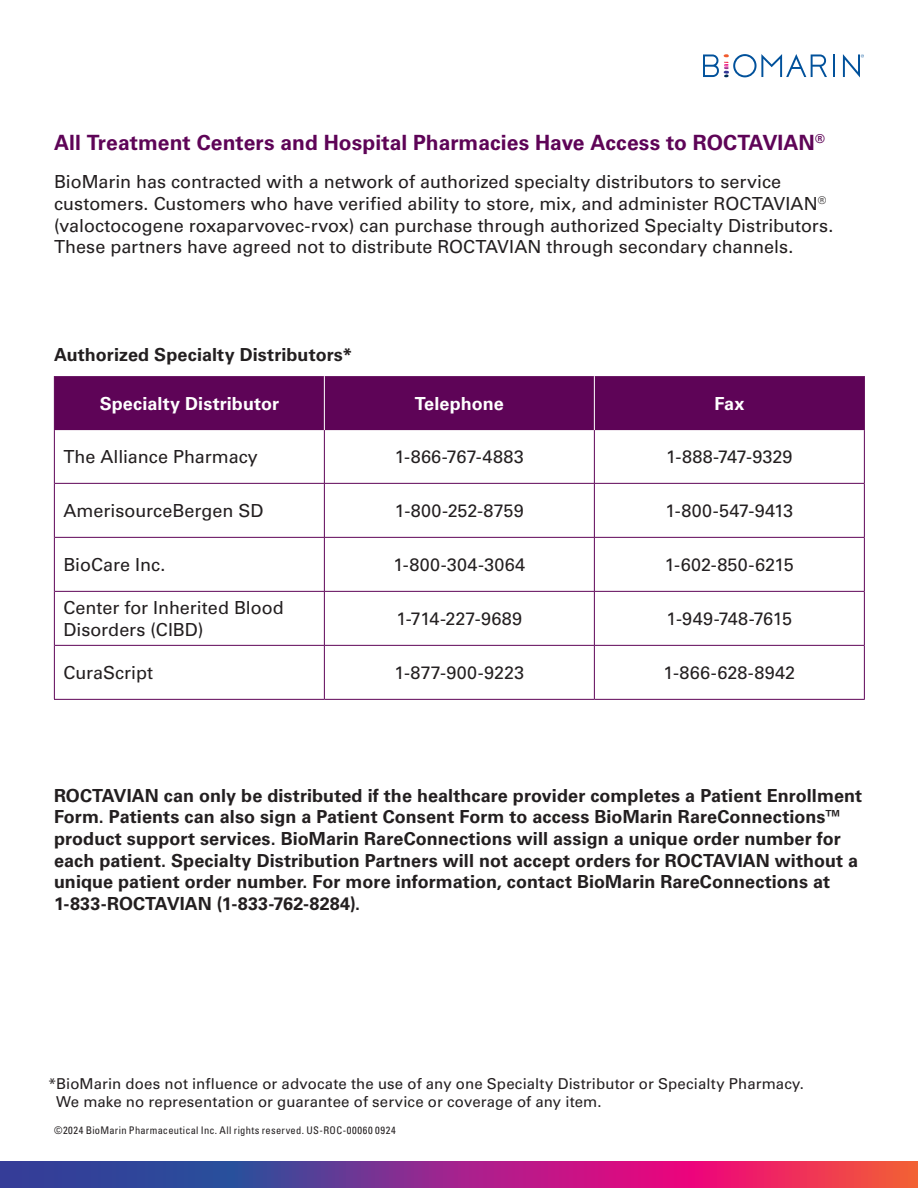
<style>
.page{position:relative;width:918px;height:1188px;background:#fff}
.page>*{position:absolute;margin:0;border:0;box-sizing:border-box;transform-origin:0 0}
.t1{font:700 21px "Univers LT Std";letter-spacing:.005em;color:#5e0457}
.Body_Copy{font:18px/21.6px "Univers LT Std";color:#231f20}
.Body_Copy-2{font:700 18px/21.6px "Univers LT Std";letter-spacing:.005em;color:#231f20}
.Subhead{font:700 18px "Univers LT Std";letter-spacing:.005em;color:#231f20}
.Table_Headers{font:700 18px "Univers LT Std";letter-spacing:.005em;color:#fff}
.Body_Copy-3{font:18px "Univers LT Std";letter-spacing:-.02em;color:#231f20}
.Footnote{font:15px/18px "Univers LT Std";letter-spacing:.005em;color:#231f20}
.t2{font:condensed 10.5px "Univers LT Std";letter-spacing:.025em;color:#231f20}
</style>
<div class="page">
<hr style="left:833px;top:54px;width:2px;height:23px;background:#01519b">
<svg style="left:843px;top:54px;width:21px;height:24px"></svg>
<svg style="left:703px;top:54px;width:124px;height:23px"></svg>
<svg style="left:0;top:1161px;width:918px;height:27px;background:#933083"></svg>
<div style="left:55px;top:376px;width:809px;height:54px;background:#5e0457"></div>
<hr style="left:54px;top:376px;width:1px;height:54px;background:#5e0457">
<hr style="left:864px;top:376px;width:1px;height:54px;background:#5e0457">
<hr style="left:324px;top:376px;width:1px;height:54px;background:#fff">
<hr style="left:594px;top:376px;width:1px;height:54px;background:#fff">
<hr style="left:324px;top:430px;width:1px;height:53px;background:#5e0457">
<hr style="left:594px;top:430px;width:1px;height:53px;background:#5e0457">
<hr style="left:55px;top:483px;width:269px;height:1px;background:#5e0457">
<hr style="left:324px;top:483px;width:270px;height:1px;background:#5e0457">
<hr style="left:324px;top:484px;width:1px;height:53px;background:#5e0457">
<hr style="left:594px;top:483px;width:270px;height:1px;background:#5e0457">
<hr style="left:594px;top:484px;width:1px;height:53px;background:#5e0457">
<hr style="left:55px;top:537px;width:269px;height:1px;background:#5e0457">
<hr style="left:324px;top:537px;width:270px;height:1px;background:#5e0457">
<hr style="left:324px;top:538px;width:1px;height:53px;background:#5e0457">
<hr style="left:594px;top:537px;width:270px;height:1px;background:#5e0457">
<hr style="left:594px;top:538px;width:1px;height:53px;background:#5e0457">
<hr style="left:55px;top:591px;width:269px;height:1px;background:#5e0457">
<hr style="left:324px;top:591px;width:270px;height:1px;background:#5e0457">
<hr style="left:324px;top:592px;width:1px;height:53px;background:#5e0457">
<hr style="left:594px;top:591px;width:270px;height:1px;background:#5e0457">
<hr style="left:594px;top:592px;width:1px;height:53px;background:#5e0457">
<hr style="left:55px;top:645px;width:269px;height:1px;background:#5e0457">
<hr style="left:324px;top:645px;width:270px;height:1px;background:#5e0457">
<hr style="left:324px;top:646px;width:1px;height:53px;background:#5e0457">
<hr style="left:594px;top:645px;width:270px;height:1px;background:#5e0457">
<hr style="left:594px;top:646px;width:1px;height:53px;background:#5e0457">
<hr style="left:54px;top:430px;width:1px;height:53px;background:#5e0457">
<hr style="left:864px;top:430px;width:1px;height:53px;background:#5e0457">
<hr style="left:54px;top:483px;width:1px;height:54px;background:#5e0457">
<hr style="left:864px;top:483px;width:1px;height:54px;background:#5e0457">
<hr style="left:54px;top:537px;width:1px;height:54px;background:#5e0457">
<hr style="left:864px;top:537px;width:1px;height:54px;background:#5e0457">
<hr style="left:54px;top:591px;width:1px;height:54px;background:#5e0457">
<hr style="left:864px;top:591px;width:1px;height:54px;background:#5e0457">
<hr style="left:54px;top:645px;width:1px;height:54px;background:#5e0457">
<hr style="left:864px;top:645px;width:1px;height:54px;background:#5e0457">
<hr style="left:54px;top:699px;width:270px;height:1px;background:#5e0457">
<hr style="left:324px;top:699px;width:270px;height:1px;background:#5e0457">
<hr style="left:594px;top:699px;width:271px;height:1px;background:#5e0457">
<p class="t1" style="left:54px;top:131px;width:772px">All Treatment Centers and Hospital Pharmacies Have Access to ROCTAVIAN<sup>®</sup></p>
<p class="Body_Copy" style="left:54px;top:171px;width:781px">BioMarin has contracted with a network of authorized specialty distributors to service customers. Customers who have verified ability to store, mix, and administer ROCTAVIAN<sup>® </sup>(valoctocogene roxaparvovec-rvox) can purchase through authorized Specialty Distributors.<br>These partners have agreed not to distribute ROCTAVIAN through secondary channels.</p>
<p class="Subhead" style="left:54px;top:344px;width:300px">Authorized Specialty Distributors*</p>
<p class="Table_Headers" style="left:100px;top:393px;width:181px">Specialty Distributor</p>
<p class="Table_Headers" style="left:415px;top:393px;width:91px">Telephone</p>
<p class="Table_Headers" style="left:714px;top:393px;width:32px">Fax</p>
<p class="Body_Copy" style="left:63px;top:446px;width:196px">The Alliance Pharmacy</p>
<p class="Body_Copy" style="left:395px;top:446px;width:131px">1-866-767-4883</p>
<p class="Body_Copy" style="left:666px;top:446px;width:128px">1-888-747-9329</p>
<p class="Body_Copy" style="left:63px;top:500px;width:202px">AmerisourceBergen SD</p>
<p class="Body_Copy" style="left:395px;top:500px;width:130px">1-800-252-8759</p>
<p class="Body_Copy" style="left:666px;top:500px;width:129px">1-800-547-9413</p>
<p class="Body_Copy" style="left:63px;top:554px;width:103px">BioCare Inc.</p>
<p class="Body_Copy" style="left:394px;top:554px;width:133px">1-800-304-3064</p>
<p class="Body_Copy" style="left:665px;top:554px;width:130px">1-602-850-6215</p>
<p class="Body_Copy" style="left:63px;top:597px;width:222px">Center for Inherited Blood<br>Disorders (CIBD)</p>
<p class="Body_Copy" style="left:397px;top:608px;width:127px">1-714-227-9689</p>
<p class="Body_Copy-3" style="left:667px;top:608px;width:127px">1-949-748-7615</p>
<p class="Body_Copy" style="left:63px;top:662px;width:91px">CuraScript</p>
<p class="Body_Copy" style="left:395px;top:662px;width:131px">1-877-900-9223</p>
<p class="Body_Copy" style="left:664px;top:662px;width:133px">1-866-628-8942</p>
<p class="Body_Copy-2" style="left:54px;top:785px;width:810px">ROCTAVIAN can only be distributed if the healthcare provider completes a Patient Enrollment Form. Patients can also sign a Patient Consent Form to access BioMarin RareConnections™ product support services. BioMarin RareConnections will assign a unique order number for each patient. Specialty Distribution Partners will not accept orders for ROCTAVIAN without a unique patient order number. For more information, contact BioMarin RareConnections at 1-833-ROCTAVIAN (1-833-762-8284).</p>
<p class="Footnote" style="left:56px;top:1075px;width:749px;text-indent:-8px">*BioMarin does not influence or advocate the use of any one Specialty Distributor or Specialty Pharmacy.<br>We make no representation or guarantee of service or coverage of any item.</p>
<p class="t2" style="left:54px;top:1124px;width:343px">©2024 BioMarin Pharmaceutical Inc. All rights reserved. US-ROC-00060 0924</p>
</div>
